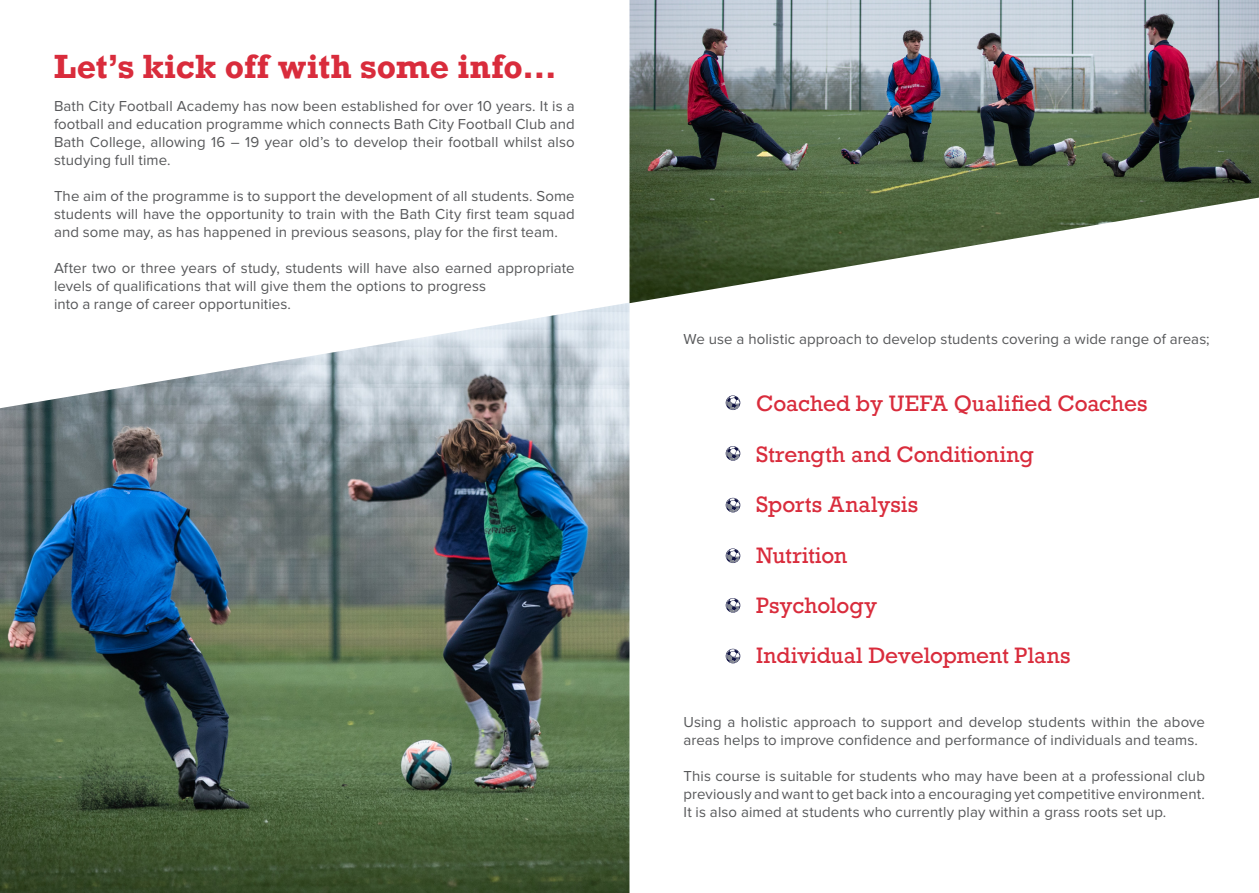
<style>
.page{position:relative;width:1259px;height:893px;background:#fff}
.page>*{position:absolute;margin:0;border:0;box-sizing:border-box;transform-origin:0 0}
.t1{font:700 31.5px "Rockwell";letter-spacing:.005em;color:#d92c3c}
.t2{font:21px "Rockwell";color:#d92c3c}
.t3{font:15px/18px "Proxima Nova";letter-spacing:.005em;color:#57585a;text-align:justify}
</style>
<div class="page">
<svg style="left:725px;top:395px;width:15px;height:15px"></svg>
<svg style="left:725px;top:498px;width:15px;height:15px"></svg>
<svg style="left:725px;top:598px;width:15px;height:15px"></svg>
<svg style="left:725px;top:446px;width:15px;height:15px"></svg>
<svg style="left:725px;top:548px;width:15px;height:15px"></svg>
<svg style="left:725px;top:649px;width:15px;height:14px"></svg>
<img style="left:0;top:303px;width:629px;height:590px">
<img style="left:629px;top:0;width:630px;height:303px">
<p class="t1" style="left:54px;top:46px;width:504px">Let’s kick off with some info...</p>
<p class="t3" style="left:54px;top:98px;width:522px">Bath City Football Academy has now been established for over 10 years. It is a football and education programme which connects Bath City Football Club and Bath College, allowing 16 – 19 year old’s to develop their football whilst also studying full time.</p>
<p class="t3" style="left:54px;top:188px;width:522px">The aim of the programme is to support the development of all students. Some students will have the opportunity to train with the Bath City first team squad and some may, as has happened in previous seasons, play for the first team.</p>
<p class="t3" style="left:54px;top:260px;width:522px;text-align:left">After two or three years of study, students will have also earned appropriate levels of qualifications that will give them the options to progress<br>into a range of career opportunities.</p>
<p class="t3" style="left:683px;top:330px;width:528px">We use a holistic approach to develop students covering a wide range of areas;</p>
<p class="t2" style="left:756px;top:391px;width:393px">Coached by UEFA Qualified Coaches</p>
<p class="t2" style="left:756px;top:441px;width:279px">Strength and Conditioning</p>
<p class="t2" style="left:756px;top:492px;width:164px">Sports Analysis</p>
<p class="t2" style="left:756px;top:542px;width:93px">Nutrition</p>
<p class="t2" style="left:756px;top:592px;width:122px">Psychology</p>
<p class="t2" style="left:756px;top:643px;width:316px">Individual Development Plans</p>
<p class="t3" style="left:683px;top:713px;width:523px">Using a holistic approach to support and develop students within the above areas helps to improve confidence and performance of individuals and teams.</p>
<p class="t3" style="left:683px;top:767px;width:523px">This course is suitable for students who may have been at a professional club previously and want to get back into a encouraging yet competitive environment.<br>It is also aimed at students who currently play within a grass roots set up.</p>
</div>
